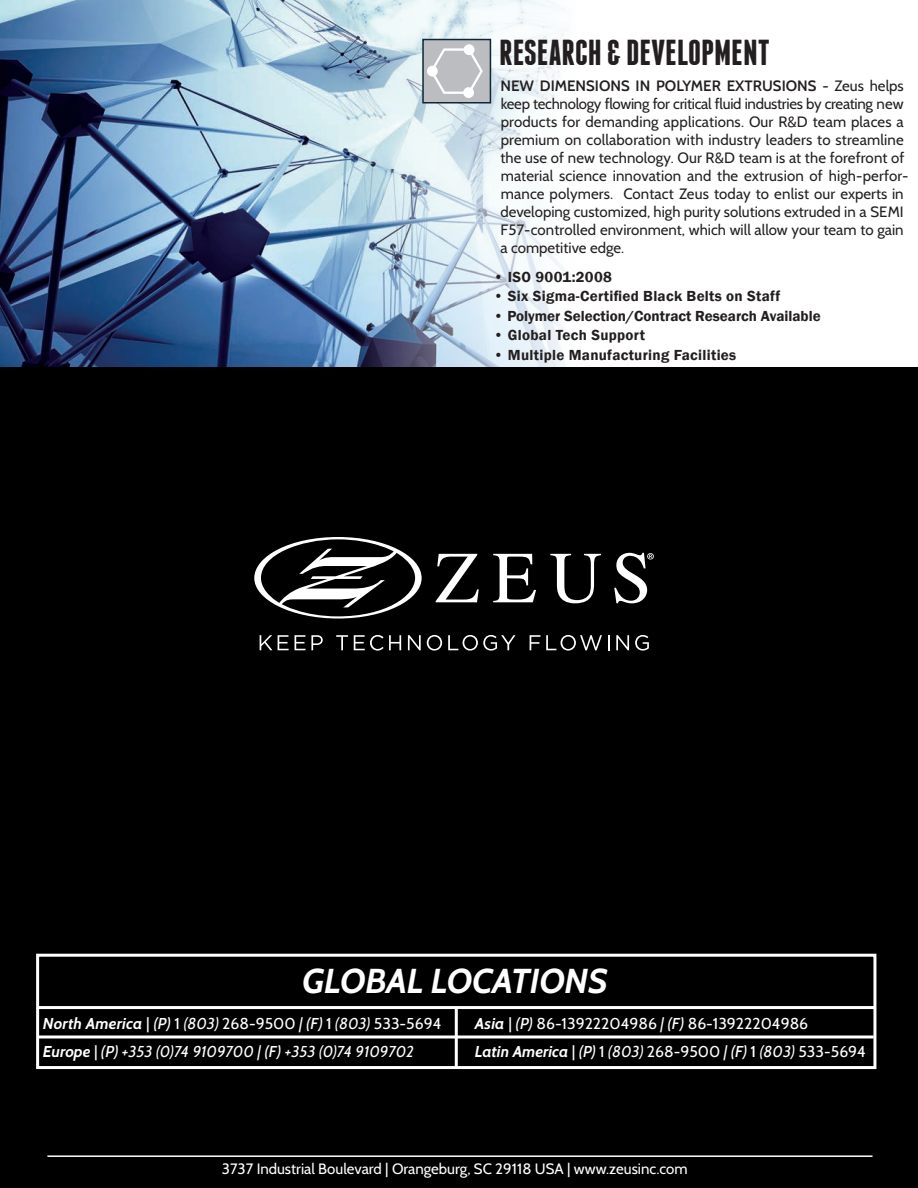
<style>
.page{position:relative;width:918px;height:1188px;background:#000}
.page>*{position:absolute;margin:0;border:0;box-sizing:border-box;transform-origin:0 0}
.t1{font:700 36px "Franchise";color:#231f20}
.t2{font:italic 700 34.5px "Cabin";letter-spacing:-.01em;color:#fff}
.t3{font:15.75px "Cabin";color:#fff}
.t4{font:italic 15.75px "Cabin";color:#fff}
.t5{font:15px/18px "Cabin";letter-spacing:.005em;color:#231f20}
.t6{font:600 15px "Franklin Gothic";letter-spacing:.02em;color:#231f20}
.t7{font:15px "Cabin";color:#fff}
.t8{font:600 15px "Franklin Gothic";color:#231f20}
.s1{font-weight:600}
.s2{font-weight:700;font-style:italic}
.s3{font-weight:500}
.s4{font-weight:500;font-style:italic}
.s5{font-style:italic}
.s6{font-weight:700}
.s7{font-weight:500;font-style:normal}
</style>
<div class="page">
<hr style="left:37px;top:1006px;width:839px;height:3px;background:#fff">
<hr style="left:47px;top:1155px;width:826px;height:2px;background:#fff">
<svg style="left:436px;top:554px;width:43px;height:48px"></svg>
<svg style="left:493px;top:554px;width:43px;height:48px"></svg>
<svg style="left:550px;top:554px;width:51px;height:49px"></svg>
<svg style="left:614px;top:553px;width:40px;height:50px"></svg>
<svg style="left:254px;top:537px;width:168px;height:82px"></svg>
<svg style="left:260px;top:635px;width:12px;height:15px"></svg>
<svg style="left:278px;top:635px;width:11px;height:15px"></svg>
<svg style="left:295px;top:635px;width:28px;height:15px"></svg>
<svg style="left:336px;top:635px;width:12px;height:15px"></svg>
<svg style="left:354px;top:635px;width:47px;height:16px"></svg>
<svg style="left:408px;top:635px;width:13px;height:15px"></svg>
<svg style="left:427px;top:635px;width:15px;height:16px"></svg>
<svg style="left:448px;top:635px;width:67px;height:16px"></svg>
<svg style="left:530px;top:635px;width:10px;height:15px"></svg>
<svg style="left:546px;top:635px;width:56px;height:16px"></svg>
<svg style="left:608px;top:635px;width:1px;height:15px"></svg>
<svg style="left:616px;top:635px;width:13px;height:15px"></svg>
<svg style="left:635px;top:635px;width:14px;height:16px"></svg>
<div style="left:36px;top:954px;width:840px;height:115px;border:3px solid #fff"></div>
<hr style="left:455px;top:1008px;width:3px;height:60px;background:#fff">
<hr style="left:39px;top:1035px;width:835px;height:3px;background:#fff">
<img style="left:0;top:0;width:338px;height:367px">
<svg style="left:338px;top:0;width:579px;height:367px;background:#ecf2f6"></svg>
<div style="left:422px;top:39px;width:69px;height:65px;background:#bcbdc0;border:2px solid #0f2636"></div>
<svg style="left:429px;top:46px;width:54px;height:48px"></svg>
<div style="left:464px;top:44px;width:11px;height:11px;background:#fff;border-radius:50%"></div>
<div style="left:463px;top:87px;width:11px;height:11px;background:#fff;border-radius:50%"></div>
<div style="left:427px;top:66px;width:11px;height:11px;background:#fff;border-radius:50%"></div>
<h1 class="t1" style="left:499px;top:35px;width:272px">RESEARCH &amp; DEVELOPMENT</h1>
<p class="t5" style="left:500px;top:76px;width:409px"><span class="s1">NEW DIMENSIONS IN POLYMER EXTRUSIONS -</span> Zeus helps keep technology flowing for critical fluid industries by creating new products for demanding applications. Our R&amp;D team places a premium on collaboration with industry leaders to streamline the use of new technology. Our R&amp;D team is at the forefront of material science innovation and the extrusion of high-perfor&shy;mance polymers. Contact Zeus today to enlist our experts in developing customized, high purity solutions extruded in a SEMI F57-controlled environment, which will allow your team to gain a competitive edge.</p>
<p class="t6" style="left:494px;top:267px;width:120px">• ISO 9001:2008</p>
<p class="t6" style="left:494px;top:287px;width:288px">• Six Sigma-Certified Black Belts on Staff</p>
<p class="t8" style="left:494px;top:306px;width:329px">• Polymer Selection/Contract Research Available</p>
<p class="t6" style="left:494px;top:326px;width:153px">• Global Tech Support</p>
<p class="t6" style="left:494px;top:345px;width:244px">• Multiple Manufacturing Facilities</p>
<h2 class="t2" style="left:302px;top:960px;width:307px">GLOBAL LOCATIONS</h2>
<p class="t3" style="left:43px;top:1014px;width:400px"><span class="s2">North America</span> <span class="s3">|</span> <span class="s4">(P)</span> 1 <span class="s5">(803)</span> 268-9500 <span class="s4">| (F)</span> <span class="s3">1</span> <span class="s5">(803)</span> 533-5694</p>
<p class="t3" style="left:475px;top:1014px;width:335px"><span class="s2">Asia</span> <span class="s3">|</span> <span class="s4">(P)</span> 86-13922204986 <span class="s4">| (F)</span> 86-13922204986</p>
<p class="t4" style="left:43px;top:1042px;width:373px"><span class="s6">Europe</span> <span class="s7">|</span> <span class="s3">(P)</span> +353 (0)74 9109700 <span class="s3">| (F)</span> +353 (0)74 9109702</p>
<p class="t3" style="left:475px;top:1042px;width:393px"><span class="s2">Latin America</span> <span class="s3">|</span> <span class="s4">(P)</span> 1 <span class="s5">(803)</span> 268-9500 <span class="s4">| (F)</span> <span class="s3">1</span> <span class="s5">(803)</span> 533-5694</p>
<p class="t7" style="left:222px;top:1160px;width:467px">3737 Industrial Boulevard | Orangeburg, SC 29118 USA | www.zeusinc.com</p>
</div>
